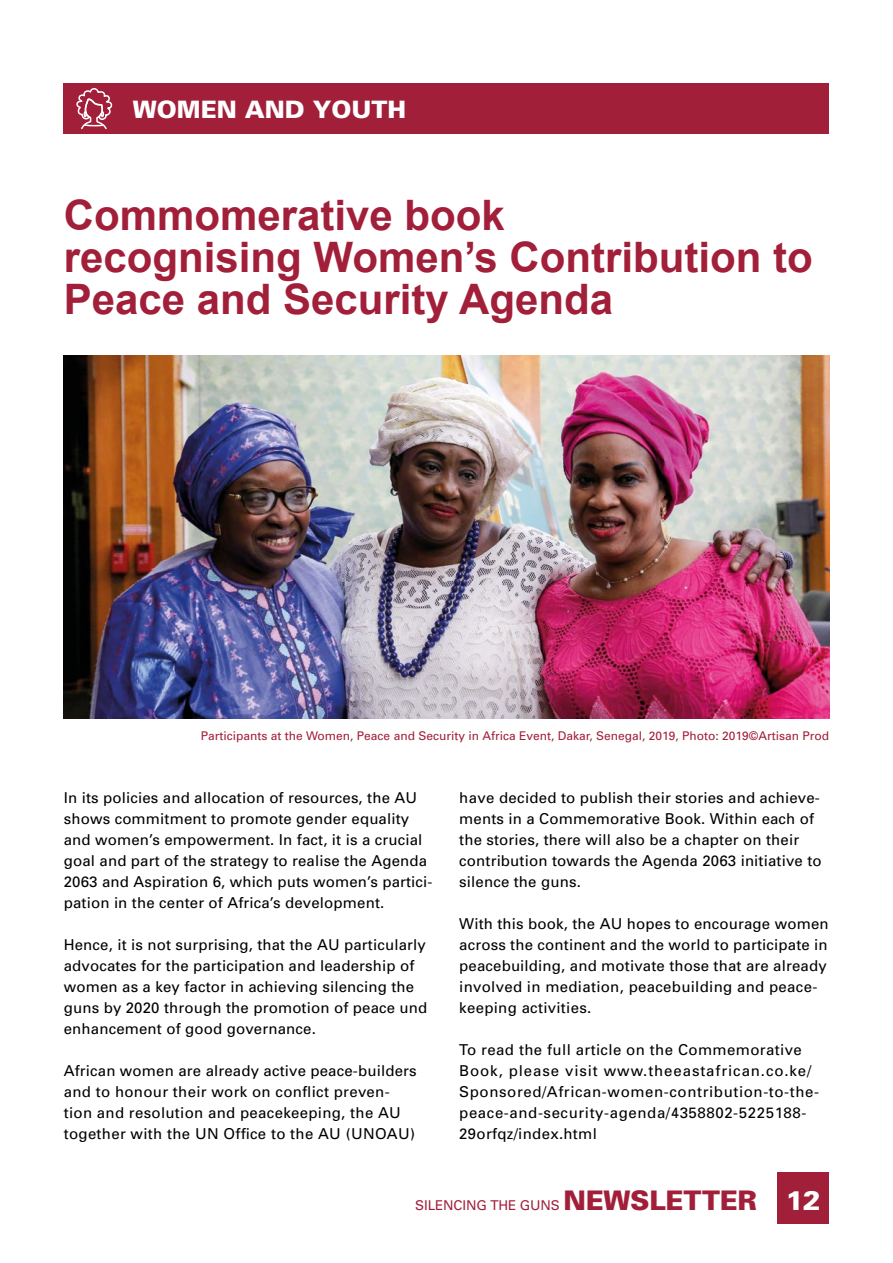
<style>
.page{position:relative;width:893px;height:1263px;background:#fff}
.page>*{position:absolute;margin:0;border:0;box-sizing:border-box;transform-origin:0 0}
.t1{font:700 42px/42px "Arial";color:#a21f3a}
.t2{font:900 24px "Univers";color:#fff}
.t3{font:15px/21px "Univers";letter-spacing:.01em;color:#000}
.t4{font:15px/21px "Univers";letter-spacing:.04em;color:#000}
.t5{font:13.5px "Univers";letter-spacing:-.01em;color:#a21f3a}
.t6{font:12px "Univers";color:#a21f3a}
.s1{font-weight:900;font-size:27px}
.s2{font-weight:900;font-size:27px;color:#fff}
</style>
<div class="page">
<div style="left:777px;top:1172px;width:51px;height:51px;background:#a21f3a"></div>
<div style="left:64px;top:84px;width:765px;height:50px;background:#a21f3a"></div>
<svg style="left:76px;top:88px;width:37px;height:42px"></svg>
<img style="left:64px;top:355px;width:765px;height:364px">
<h2 class="t2" style="left:133px;top:95px;width:275px">WOMEN AND YOUTH</h2>
<h1 class="t1" style="left:64px;top:196px;width:751px">Commomerative book<br>recognising Women’s Contribution to<br>Peace and Security Agenda</h1>
<p class="t6" style="left:201px;top:728px;width:630px">Participants at the Women, Peace and Security in Africa Event, Dakar, Senegal, 2019, Photo: 2019©Artisan Prod</p>
<p class="t3" style="left:64px;top:787px;width:370px">In its policies and allocation of resources, the AU shows commitment to promote gender equality and women’s empowerment. In fact, it is a crucial goal and part of the strategy to realise the Agenda 2063 and Aspiration 6, which puts women’s partici&shy;pation in the center of Africa’s development.</p>
<p class="t3" style="left:64px;top:934px;width:365px">Hence, it is not surprising, that the AU particularly advocates for the participation and leadership of women as a key factor in achieving silencing the guns by 2020 through the promotion of peace und enhancement of good governance.</p>
<p class="t3" style="left:64px;top:1060px;width:354px">African women are already active peace-builders and to honour their work on conflict preven&shy;tion and resolution and peacekeeping, the AU together with the UN Office to the AU (UNOAU)</p>
<p class="t3" style="left:459px;top:787px;width:364px">have decided to publish their stories and achieve&shy;ments in a Commemorative Book. Within each of the stories, there will also be a chapter on their contribution towards the Agenda 2063 initiative to silence the guns.</p>
<p class="t3" style="left:459px;top:913px;width:371px">With this book, the AU hopes to encourage women across the continent and the world to participate in peacebuilding, and motivate those that are already involved in mediation, peacebuilding and peace&shy;keeping activities.</p>
<p class="t4" style="left:459px;top:1039px;width:361px">To read the full article on the Commemorative Book, please visit www.theeastafrican.co.ke/ Sponsored/African-women-contribution-to-the&shy;peace-and-security-agenda/4358802-5225188- 29orfqz/index.html</p>
<p class="t5" style="left:415px;top:1196px;width:407px">SILENCING THE GUNS <span class="s1">NEWSLETTER</span> <span class="s2">12</span></p>
</div>
